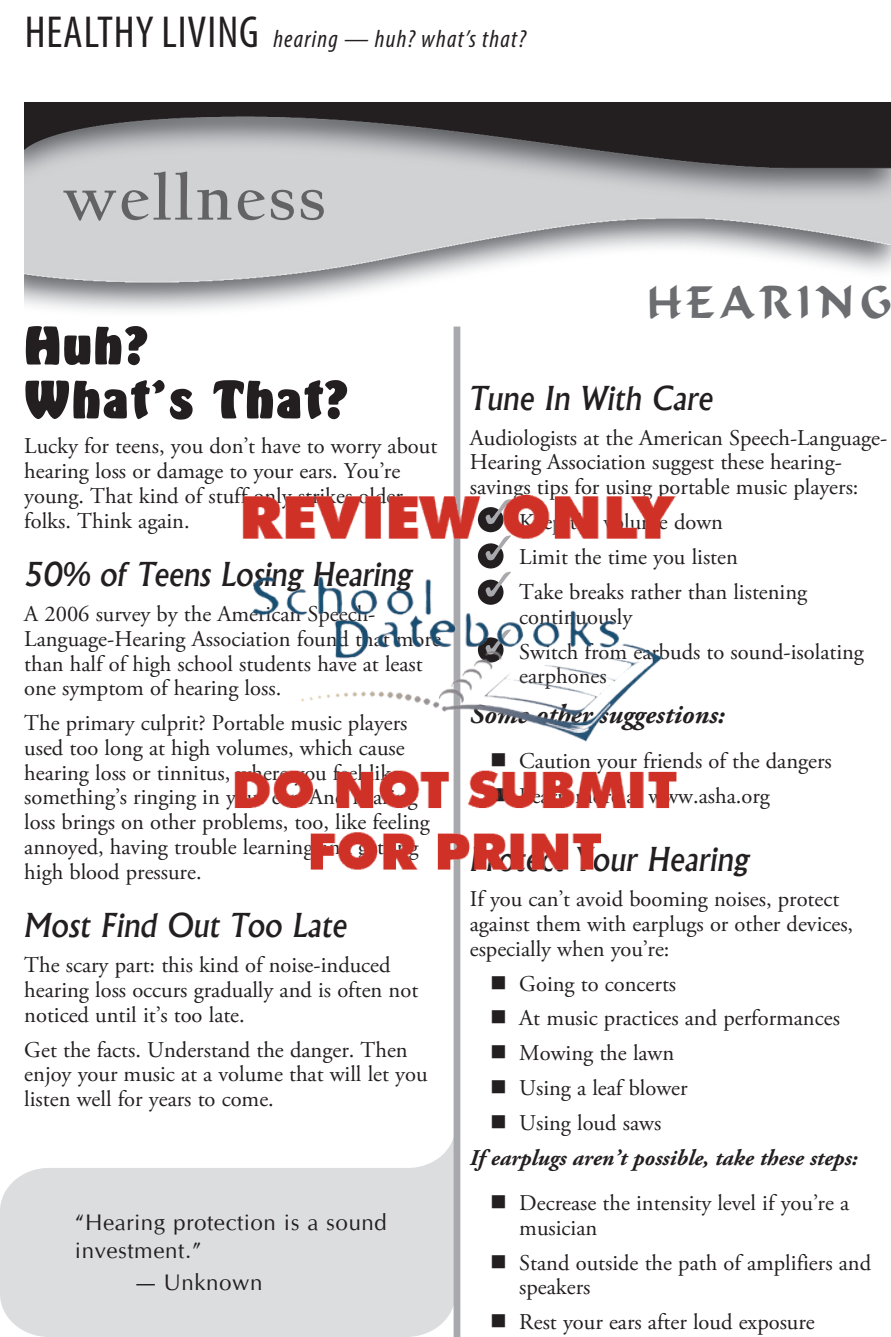
<style>
.page{position:relative;width:891px;height:1337px;background:#fff}
.page>*{position:absolute;margin:0;border:0;box-sizing:border-box;transform-origin:0 0}
.t1{font:700 65.25px "Californian FB";letter-spacing:.05em;color:#636366}
.t2{font:54px/54px "Vagabond";letter-spacing:.03em;color:#231f20}
.t3{font:45px "Calligrapher";letter-spacing:.14em;color:#6c6d70}
.t4{font:italic 500 31.5px "Albertus";letter-spacing:.01em;color:#231f20}
.t5{font:italic 700 27px "Adobe Garamond Pro";color:#231f20}
.t6{font:italic condensed 24.75px "Myriad Pro";letter-spacing:.05em;color:#231f20}
.t7{font:22.5px/24.8px "Adobe Garamond Pro";color:#231f20}
.t8{font:italic 700 22.5px/34.9px "Adobe Garamond Pro";color:#231f20}
.t9{font:22.5px/27px "CG Omega";letter-spacing:.025em;color:#231f20}
.s1{font-style:normal;font-size:45px}
.s2{font-weight:400;font-style:normal}
</style>
<div class="page">
<svg style="left:0;top:1128px;width:454px;height:208px;fill:#dcdddf"></svg>
<img style="left:24px;top:102px;width:867px;height:209px">
<div style="left:454px;top:326px;width:6px;height:1010px;background:#a8a9ad"></div>
<img style="left:234px;top:443px;width:443px;height:451px">
<p class="t6" style="left:25px;top:24px;width:503px"><span class="s1">HEALTHY LIVING</span> hearing — huh? what’s that?</p>
<h1 class="t1" style="left:63px;top:161px;width:264px">wellness</h1>
<h2 class="t2" style="left:24px;top:319px;width:326px">Huh?<br>What’s That?</h2>
<p class="t7" style="left:24px;top:434px;width:414px">Lucky for teens, you don’t have to worry about hearing loss or damage to your ears. You’re young. That kind of stuff only strikes older folks. Think again.</p>
<h3 class="t4" style="left:24px;top:554px;width:389px">50% of Teens Losing Hearing</h3>
<p class="t7" style="left:24px;top:602px;width:418px">A 2006 survey by the American Speech-Language-Hearing Association found that more than half of high school students have at least one symptom of hearing loss.</p>
<p class="t7" style="left:24px;top:711px;width:407px">The primary culprit? Portable music players used too long at high volumes, which cause hearing loss or tinnitus, where you feel like something’s ringing in your ear. And hearing loss brings on other problems, too, like feeling annoyed, having trouble learning and getting high blood pressure.</p>
<h3 class="t4" style="left:24px;top:905px;width:325px">Most Find Out Too Late</h3>
<p class="t7" style="left:24px;top:953px;width:395px">The scary part: this kind of noise-induced hearing loss occurs gradually and is often not noticed until it’s too late.</p>
<p class="t7" style="left:24px;top:1037px;width:405px">Get the facts. Understand the danger. Then enjoy your music at a volume that will let you listen well for years to come.</p>
<p class="t9" style="left:75px;top:1209px;width:313px">“Hearing protection is a sound investment.”</p>
<p class="t9" style="left:136px;top:1268px;width:129px">— Unknown</p>
<h3 class="t3" style="left:647px;top:278px;width:246px">HEARING</h3>
<h3 class="t4" style="left:470px;top:378px;width:245px">Tune In With Care</h3>
<p class="t7" style="left:470px;top:426px;width:419px">Audiologists at the American Speech-Language-<br>Hearing Association suggest these hearing&shy;savings tips for using portable music players:</p>
<p class="t7" style="left:519px;top:505px;width:289px;line-height:34.9px">Keep the volume down<br>Limit the time you listen<br>Take breaks rather than listening</p>
<p class="t7" style="left:519px;top:600px;width:346px;line-height:34.9px">continuously<br>Switch from earbuds to sound-isolating</p>
<p class="t7" style="left:519px;top:664px;width:89px">earphones</p>
<p class="t5" style="left:470px;top:698px;width:257px">Some other suggestions:</p>
<p class="t7" style="left:490px;top:749px;width:343px">■ Caution your friends of the dangers</p>
<p class="t7" style="left:490px;top:784px;width:281px">■ Learn more at www.asha.org</p>
<h3 class="t4" style="left:470px;top:839px;width:281px">Protect Your Hearing</h3>
<p class="t7" style="left:470px;top:887px;width:385px">If you can’t avoid booming noises, protect against them with earplugs or other devices, especially when you’re:</p>
<p class="t7" style="left:490px;top:971px;width:188px">■ Going to concerts</p>
<p class="t7" style="left:490px;top:1006px;width:351px">■ At music practices and performances</p>
<p class="t7" style="left:490px;top:1041px;width:186px">■ Mowing the lawn</p>
<p class="t7" style="left:490px;top:1076px;width:199px">■ Using a leaf blower</p>
<p class="t8" style="left:470px;top:1106px;width:389px;text-indent:20px">■ <span class="s2">Using loud saws<br></span>If earplugs aren’t possible, take these steps:</p>
<p class="t7" style="left:519px;top:1191px;width:332px;text-indent:-29px">■ Decrease the intensity level if you’re a musician</p>
<p class="t7" style="left:519px;top:1250px;width:353px;text-indent:-29px">■ Stand outside the path of amplifiers and speakers</p>
<p class="t7" style="left:490px;top:1310px;width:326px">■ Rest your ears after loud exposure</p>
</div>
